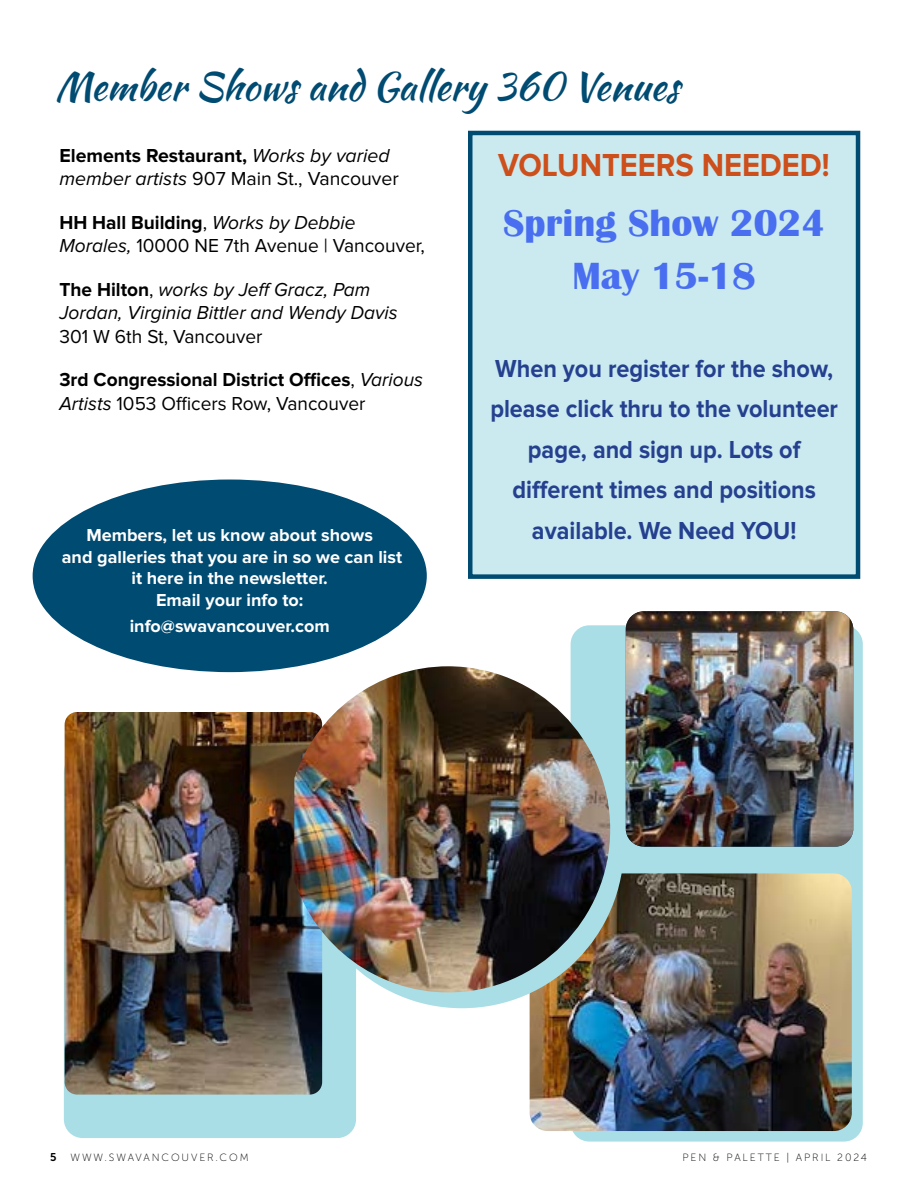
<style>
.page{position:relative;width:918px;height:1188px;background:#fff}
.page>*{position:absolute;margin:0;border:0;box-sizing:border-box;transform-origin:0 0}
.t1{font:39px "Kaushan Script";color:#004b72}
.t2{font:700 39px/53.6px "Britannic";color:#496eef;text-align:center}
.t3{font:700 33px "Proxima Nova";color:#cd4f1c;scale:.93 1}
.t4{font:700 25.5px/40.5px "Proxima Nova";color:#25408f;text-align:center;scale:.92 1}
.t5{font:italic 19.5px/23.4px "Proxima Nova";color:#000}
.t6{font:19.5px/23.4px "Proxima Nova";color:#000}
.t7{font:700 19.5px/23.4px "Proxima Nova";color:#000}
.t8{font:700 18px/21.6px "Proxima Nova";color:#fff;text-align:center}
.t9{font:10.5px "Museo Sans 100";letter-spacing:.18em;color:#000}
.s1{font-weight:700;font-style:normal}
.s2{font-style:normal}
.s3{font-weight:700}
.s4{font-style:italic}
.s5{font-weight:400}
.s6{font-weight:400;font-style:italic}
.s7{font-family:"Museo Sans 700";font-size:11.25px}
</style>
<div class="page">
<div style="left:571px;top:626px;width:291px;height:515px;background:#a9dee6;border-radius:18px"></div>
<div style="left:65px;top:754px;width:290px;height:383px;background:#a9dee6;border-radius:18px"></div>
<div style="left:468px;top:131px;width:392px;height:448px;background:#caeaef;border:4px solid #004b72"></div>
<div style="left:33px;top:480px;width:394px;height:192px;background:#004b72;border-radius:50%"></div>
<img style="left:530px;top:873px;width:322px;height:258px">
<img style="left:626px;top:611px;width:227px;height:236px">
<img style="left:65px;top:712px;width:257px;height:383px">
<div style="left:300px;top:682px;width:324px;height:326px;background:#a9dee6;border-radius:50%"></div>
<img style="left:294px;top:666px;width:316px;height:326px">
<h1 class="t1" style="left:55px;top:57px;width:626px">Member Shows and Gallery 360 Venues</h1>
<p class="t5" style="left:59px;top:144px;width:341px"><span class="s1">Elements Restaurant,</span> Works by varied member artists <span class="s2">907 Main St., Vancouver</span></p>
<p class="t6" style="left:59px;top:211px;width:367px"><span class="s3">HH Hall Building</span>, <span class="s4">Works by Debbie<br>Morales,</span> 10000 NE 7th Avenue | Vancouver,</p>
<p class="t5" style="left:59px;top:278px;width:340px"><span class="s1">The Hilton</span><span class="s2">,</span> works by Jeff Gracz, Pam<br>Jordan, Virginia Bittler and Wendy Davis</p>
<p class="t6" style="left:59px;top:325px;width:205px">301 W 6th St, Vancouver</p>
<p class="t7" style="left:59px;top:369px;width:365px">3rd Congressional District Offices<span class="s5">,</span> <span class="s6">Various<br>Artists</span> <span class="s5">1053 Officers Row, Vancouver</span></p>
<h2 class="t3" style="left:498px;top:146px;width:358px">VOLUNTEERS NEEDED!</h2>
<h1 class="t2" style="left:503px;top:196px;width:323px">Spring Show 2024<br>May 15-18</h1>
<h3 class="t4" style="left:490px;top:349px;width:379px">When you register for the show, please click thru to the volunteer page, and sign up. Lots of different times and positions available. We Need YOU!</h3>
<p class="t8" style="left:62px;top:525px;width:342px">Members, let us know about shows<br>and galleries that you are in so we can list it here in the newsletter.<br>Email your info to:</p>
<p class="t8" style="left:130px;top:615px;width:201px">info@swavancouver.com</p>
<p class="t9" style="left:50px;top:1151px;width:200px"><span class="s7">5</span> WWW.SWAVANCOUVER.COM</p>
<p class="t9" style="left:682px;top:1151px;width:186px">PEN &amp; PALETTE | APRIL 2024</p>
</div>
